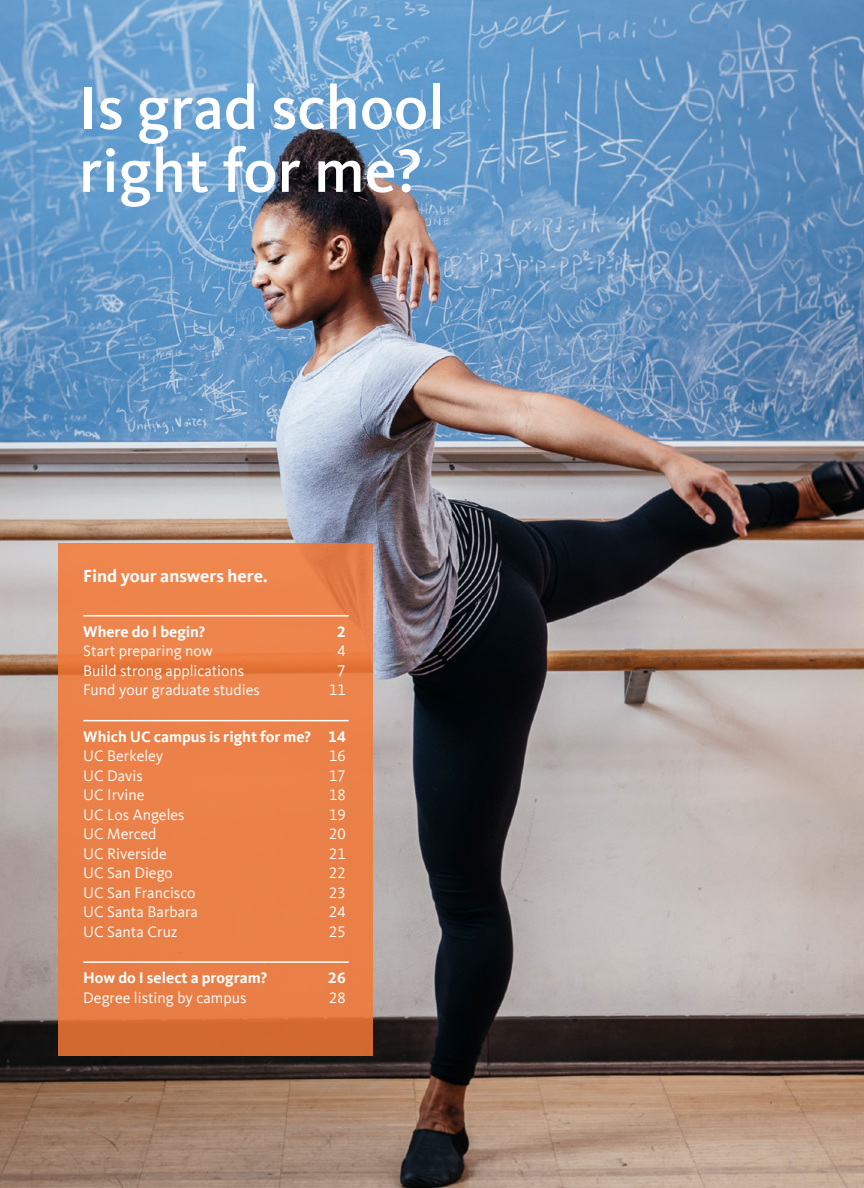
<style>
.page{position:relative;width:864px;height:1188px;background:#fff}
.page>*{position:absolute;margin:0;border:0;box-sizing:border-box;transform-origin:0 0}
.t1{font:500 63px/63px "Kievit OT";color:#fff}
.t2{font:700 18px "Kievit Offc Pro";color:#fff}
.t3{font:15.75px "Kievit Offc Pro";color:#fff}
.t4{font:700 15.75px "Kievit Offc Pro";color:#fff}
</style>
<div class="page">
<img style="left:0;top:0;width:864px;height:1188px">
<svg style="left:58px;top:544px;width:316px;height:512px;fill:#ea8148"></svg>
<hr style="left:83px;top:615px;width:266px;height:2px;background:#fff">
<hr style="left:83px;top:720px;width:266px;height:1px;background:#fff">
<hr style="left:83px;top:961px;width:266px;height:2px;background:#fff">
<h1 class="t1" style="left:79px;top:77px;width:367px">Is grad school right for me?</h1>
<p class="t2" style="left:83px;top:565px;width:186px">Find your answers here.</p>
<p class="t4" style="left:83px;top:622px;width:124px">Where do I begin?</p>
<p class="t4" style="left:337px;top:622px;width:10px">2</p>
<p class="t3" style="left:83px;top:642px;width:131px">Start preparing now</p>
<p class="t3" style="left:338px;top:642px;width:10px">4</p>
<p class="t3" style="left:83px;top:661px;width:163px">Build strong applications</p>
<p class="t3" style="left:338px;top:661px;width:10px">7</p>
<p class="t3" style="left:83px;top:681px;width:178px">Fund your graduate studies</p>
<p class="t3" style="left:329px;top:681px;width:18px">11</p>
<p class="t4" style="left:83px;top:727px;width:264px">Which UC campus is right for me? 14</p>
<p class="t3" style="left:83px;top:747px;width:82px">UC Berkeley</p>
<p class="t3" style="left:329px;top:747px;width:18px">16</p>
<p class="t3" style="left:83px;top:766px;width:61px">UC Davis</p>
<p class="t3" style="left:329px;top:766px;width:18px">17</p>
<p class="t3" style="left:83px;top:786px;width:63px">UC Irvine</p>
<p class="t3" style="left:329px;top:786px;width:18px">18</p>
<p class="t3" style="left:83px;top:805px;width:103px">UC Los Angeles</p>
<p class="t3" style="left:329px;top:805px;width:18px">19</p>
<p class="t3" style="left:83px;top:825px;width:75px">UC Merced</p>
<p class="t3" style="left:329px;top:825px;width:18px">20</p>
<p class="t3" style="left:83px;top:844px;width:85px">UC Riverside</p>
<p class="t3" style="left:329px;top:844px;width:18px">21</p>
<p class="t3" style="left:83px;top:863px;width:91px">UC San Diego</p>
<p class="t3" style="left:329px;top:863px;width:18px">22</p>
<p class="t3" style="left:83px;top:883px;width:114px">UC San Francisco</p>
<p class="t3" style="left:329px;top:883px;width:18px">23</p>
<p class="t3" style="left:83px;top:902px;width:116px">UC Santa Barbara</p>
<p class="t3" style="left:329px;top:902px;width:18px">24</p>
<p class="t3" style="left:83px;top:922px;width:96px">UC Santa Cruz</p>
<p class="t3" style="left:329px;top:922px;width:18px">25</p>
<p class="t4" style="left:83px;top:969px;width:185px">How do I select a program?</p>
<p class="t4" style="left:328px;top:969px;width:19px">26</p>
<p class="t3" style="left:83px;top:988px;width:165px">Degree listing by campus</p>
<p class="t3" style="left:329px;top:988px;width:18px">28</p>
</div>
